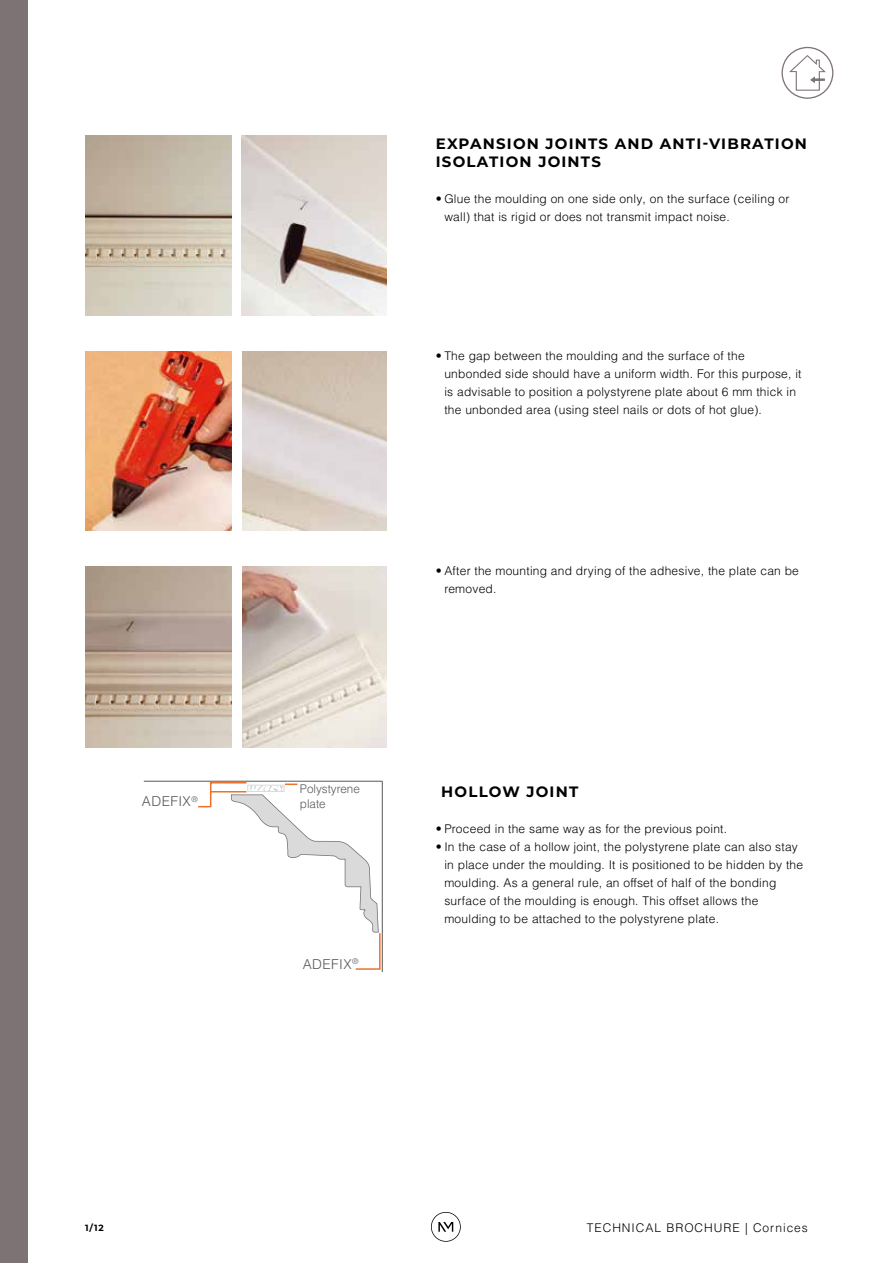
<style>
.page{position:relative;width:893px;height:1263px;background:#fff}
.page>*{position:absolute;margin:0;border:0;box-sizing:border-box;transform-origin:0 0}
.t1{font:700 15px/18px "Montserrat";letter-spacing:.08em;color:#000}
.t2{font:300 13.65px "Helvetica LT Pro";letter-spacing:.03em;color:#575756}
.t3{font:300 12px/18px "Helvetica LT Pro";letter-spacing:.02em;color:#000}
.t4{font:300 12px "Helvetica LT Pro";letter-spacing:.08em;color:#000}
.t5{font:300 12px/15px "Helvetica LT Pro";color:#575756}
.t6{font:700 9px "Montserrat";color:#000}
</style>
<div class="page">
<svg style="left:431px;top:1212px;width:30px;height:30px"></svg>
<div style="left:0;top:0;width:27px;height:1263px;background:#7d7274"></div>
<svg style="left:781px;top:47px;width:52px;height:52px"></svg>
<img style="left:85px;top:135px;width:146px;height:180px">
<img style="left:241px;top:135px;width:146px;height:180px">
<img style="left:85px;top:351px;width:147px;height:180px">
<img style="left:85px;top:567px;width:146px;height:180px">
<img style="left:242px;top:567px;width:145px;height:180px">
<svg style="left:198px;top:781px;width:183px;height:189px"></svg>
<p class="t2" style="left:142px;top:793px;width:57px">ADEFIX<sup>®</sup></p>
<p class="t6" style="left:85px;top:1221px;width:20px">1/12</p>
<p class="t5" style="left:300px;top:781px;width:61px">Polystyrene plate</p>
<p class="t2" style="left:303px;top:955px;width:57px">ADEFIX<sup>®</sup></p>
<p class="t1" style="left:436px;top:134px;width:373px">EXPANSION JOINTS AND ANTI-VIBRATION<br>ISOLATION JOINTS</p>
<p class="t3" style="left:444px;top:190px;width:347px;text-indent:-9px">• Glue the moulding on one side only, on the surface (ceiling or wall) that is rigid or does not transmit impact noise.</p>
<p class="t3" style="left:444px;top:346px;width:359px;text-indent:-9px">• The gap between the moulding and the surface of the unbonded side should have a uniform width. For this purpose, it is advisable to position a polystyrene plate about 6 mm thick in the unbonded area (using steel nails or dots of hot glue).</p>
<p class="t3" style="left:444px;top:562px;width:356px;text-indent:-9px">• After the mounting and drying of the adhesive, the plate can be removed.</p>
<p class="t1" style="left:441px;top:782px;width:139px">HOLLOW JOINT</p>
<p class="t3" style="left:436px;top:820px;width:293px">• Proceed in the same way as for the previous point.</p>
<p class="t3" style="left:444px;top:838px;width:360px;text-indent:-9px">• In the case of a hollow joint, the polystyrene plate can also stay in place under the moulding. It is positioned to be hidden by the moulding. As a general rule, an offset of half of the bonding surface of the moulding is enough. This offset allows the moulding to be attached to the polystyrene plate.</p>
<p class="t4" style="left:587px;top:1220px;width:223px">TECHNICAL BROCHURE | Cornices</p>
</div>
